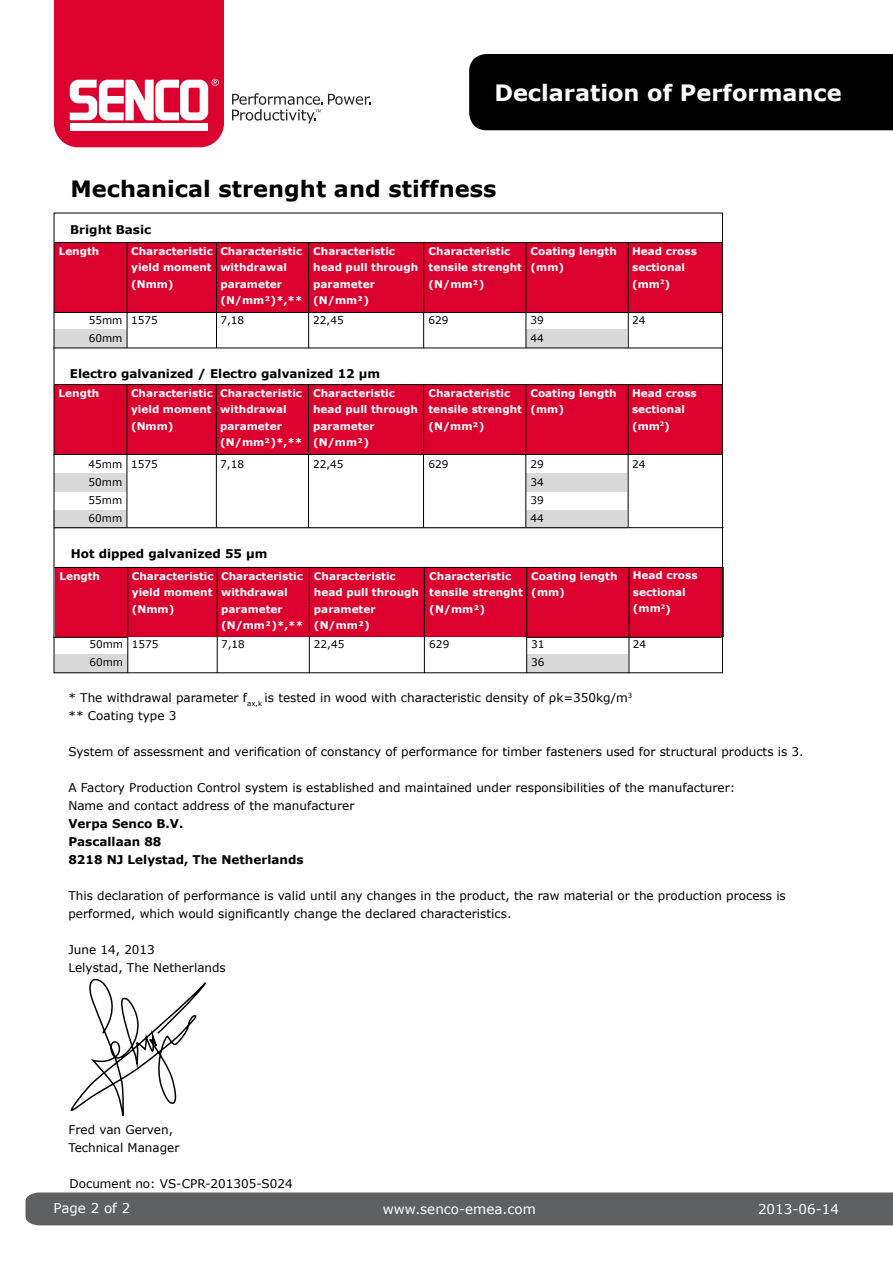
<style>
.page{position:relative;width:893px;height:1263px;background:#fff}
.page>*{position:absolute;margin:0;border:0;box-sizing:border-box;transform-origin:0 0}
.t1{font:700 22.5px "Verdana";color:#000}
.t2{font:700 22.5px "Verdana";color:#fff}
.t3{font:13.5px "Verdana";color:#fff}
.t4{font:12px/18px "Verdana";color:#000}
.t5{font:700 12px/18px "Verdana";color:#000}
.t6{font:700 10.5px/16.5px "Verdana";color:#fff}
.t7{font:10.5px/18px "Verdana";color:#000}
</style>
<div class="page">
<div style="left:54px;top:243px;width:669px;height:69px;background:#dc002e"></div>
<div style="left:54px;top:329px;width:669px;height:19px;background:#d9d9d9"></div>
<hr style="left:55px;top:242px;width:668px;height:1px;background:#000">
<div style="left:54px;top:385px;width:669px;height:69px;background:#dc002e"></div>
<div style="left:54px;top:473px;width:669px;height:19px;background:#d9d9d9"></div>
<div style="left:54px;top:509px;width:668px;height:19px;background:#d9d9d9"></div>
<div style="left:55px;top:568px;width:669px;height:69px;background:#dc002e"></div>
<div style="left:55px;top:654px;width:669px;height:19px;background:#d9d9d9"></div>
<hr style="left:54px;top:567px;width:668px;height:1px;background:#000">
<hr style="left:53px;top:637px;width:669px;height:1px;background:#000">
<div style="left:127px;top:313px;width:399px;height:35px;background:#fff"></div>
<div style="left:628px;top:313px;width:101px;height:37px;background:#fff"></div>
<div style="left:127px;top:455px;width:399px;height:73px;background:#fff"></div>
<div style="left:628px;top:455px;width:101px;height:73px;background:#fff"></div>
<div style="left:128px;top:638px;width:399px;height:35px;background:#fff"></div>
<div style="left:628px;top:638px;width:101px;height:37px;background:#fff"></div>
<hr style="left:127px;top:243px;width:1px;height:105px;background:#000">
<hr style="left:216px;top:243px;width:1px;height:105px;background:#000">
<hr style="left:54px;top:312px;width:668px;height:1px;background:#000">
<hr style="left:308px;top:243px;width:1px;height:105px;background:#000">
<hr style="left:423px;top:243px;width:1px;height:105px;background:#000">
<hr style="left:526px;top:243px;width:1px;height:105px;background:#000">
<hr style="left:628px;top:243px;width:1px;height:105px;background:#000">
<hr style="left:53px;top:348px;width:670px;height:1px;background:#000">
<hr style="left:127px;top:385px;width:1px;height:142px;background:#000">
<hr style="left:216px;top:385px;width:1px;height:142px;background:#000">
<hr style="left:308px;top:385px;width:1px;height:143px;background:#000">
<hr style="left:423px;top:385px;width:1px;height:143px;background:#000">
<hr style="left:525px;top:385px;width:1px;height:143px;background:#000">
<hr style="left:628px;top:385px;width:1px;height:143px;background:#000">
<hr style="left:54px;top:454px;width:669px;height:1px;background:#000">
<hr style="left:54px;top:384px;width:669px;height:1px;background:#000">
<hr style="left:127px;top:568px;width:1px;height:105px;background:#000">
<hr style="left:217px;top:568px;width:1px;height:105px;background:#000">
<hr style="left:309px;top:568px;width:1px;height:105px;background:#000">
<hr style="left:424px;top:568px;width:1px;height:105px;background:#000">
<hr style="left:526px;top:568px;width:1px;height:105px;background:#000">
<hr style="left:629px;top:568px;width:1px;height:105px;background:#000">
<div style="left:469px;top:54px;width:424px;height:76px;background:#000"></div>
<svg style="left:232px;top:93px;width:139px;height:30px"></svg>
<svg style="left:54px;top:0;width:170px;height:147px"></svg>
<div style="left:26px;top:1192px;width:867px;height:33px;background:#5f6062"></div>
<svg style="left:70px;top:978px;width:136px;height:139px"></svg>
<hr style="left:54px;top:527px;width:670px;height:1px;background:#000">
<h1 class="t2" style="left:494px;top:77px;width:349px">Declaration of Performance</h1>
<h1 class="t1" style="left:71px;top:173px;width:427px">Mechanical strenght and stiffness</h1>
<p class="t5" style="left:70px;top:220px;width:83px">Bright Basic</p>
<p class="t6" style="left:59px;top:242px;width:42px">Length</p>
<p class="t6" style="left:131px;top:242px;width:83px">Characteristic yield moment (Nmm)</p>
<p class="t6" style="left:220px;top:242px;width:84px">Characteristic withdrawal parameter (N/mm²)*,**</p>
<p class="t6" style="left:313px;top:242px;width:106px">Characteristic head pull through parameter (N/mm²)</p>
<p class="t6" style="left:429px;top:242px;width:95px">Characteristic tensile strenght (N/mm²)</p>
<p class="t6" style="left:531px;top:242px;width:88px">Coating length (mm)</p>
<p class="t7" style="left:89px;top:311px;width:35px">55mm<br>60mm</p>
<p class="t7" style="left:131px;top:311px;width:28px">1575</p>
<p class="t7" style="left:220px;top:311px;width:25px">7,18</p>
<p class="t7" style="left:313px;top:311px;width:32px">22,45</p>
<p class="t7" style="left:429px;top:311px;width:22px">629</p>
<p class="t7" style="left:531px;top:311px;width:15px">39<br>44</p>
<p class="t5" style="left:70px;top:364px;width:312px">Electro galvanized / Electro galvanized 12 μm</p>
<p class="t6" style="left:632px;top:242px;width:66px">Head cross sectional (mm<sup>2</sup>)</p>
<p class="t7" style="left:632px;top:311px;width:15px">24</p>
<p class="t6" style="left:59px;top:384px;width:42px">Length</p>
<p class="t6" style="left:632px;top:384px;width:66px">Head cross sectional (mm<sup>2</sup>)</p>
<p class="t7" style="left:89px;top:455px;width:35px;text-align:justify">45mm 50mm 55mm 60mm</p>
<p class="t7" style="left:131px;top:455px;width:28px">1575</p>
<p class="t7" style="left:220px;top:455px;width:25px">7,18</p>
<p class="t7" style="left:313px;top:455px;width:32px">22,45</p>
<p class="t7" style="left:428px;top:455px;width:22px">629</p>
<p class="t7" style="left:530px;top:455px;width:15px;text-align:justify">29<br>34<br>39<br>44</p>
<p class="t7" style="left:632px;top:455px;width:15px">24</p>
<p class="t6" style="left:131px;top:384px;width:83px">Characteristic yield moment (Nmm)</p>
<p class="t6" style="left:220px;top:384px;width:84px">Characteristic withdrawal parameter (N/mm²)*,**</p>
<p class="t6" style="left:313px;top:384px;width:106px">Characteristic head pull through parameter (N/mm²)</p>
<p class="t6" style="left:428px;top:384px;width:95px">Characteristic tensile strenght (N/mm²)</p>
<p class="t6" style="left:530px;top:384px;width:88px">Coating length (mm)</p>
<p class="t5" style="left:71px;top:544px;width:198px">Hot dipped galvanized 55 μm</p>
<p class="t6" style="left:59px;top:567px;width:42px">Length</p>
<p class="t6" style="left:132px;top:567px;width:83px">Characteristic yield moment (Nmm)</p>
<p class="t6" style="left:221px;top:567px;width:84px">Characteristic withdrawal parameter (N/mm²)*,**</p>
<p class="t6" style="left:314px;top:567px;width:106px">Characteristic head pull through parameter (N/mm²)</p>
<p class="t6" style="left:429px;top:567px;width:95px">Characteristic tensile strenght (N/mm²)</p>
<p class="t6" style="left:531px;top:567px;width:88px">Coating length (mm)</p>
<p class="t6" style="left:633px;top:567px;width:66px">Head cross sectional (mm<sup>2</sup>)</p>
<p class="t7" style="left:132px;top:635px;width:28px">1575</p>
<p class="t7" style="left:221px;top:635px;width:25px">7,18</p>
<p class="t7" style="left:314px;top:635px;width:32px">22,45</p>
<p class="t7" style="left:429px;top:635px;width:22px">629</p>
<p class="t7" style="left:633px;top:635px;width:15px">24</p>
<p class="t7" style="left:89px;top:635px;width:35px">50mm<br>60mm</p>
<p class="t7" style="left:531px;top:635px;width:15px">31<br>36</p>
<p class="t4" style="left:68px;top:689px;width:565px">* The withdrawal parameter f<sub>ax,k</sub> is tested in wood with characteristic density of ρk=350kg/m<sup>3 </sup>** Coating type 3</p>
<p class="t4" style="left:68px;top:743px;width:737px">System of assessment and verification of constancy of performance for timber fasteners used for structural products is 3.</p>
<p class="t4" style="left:68px;top:779px;width:668px">A Factory Production Control system is established and maintained under responsibilities of the manufacturer:</p>
<p class="t4" style="left:68px;top:797px;width:288px">Name and contact address of the manufacturer</p>
<p class="t5" style="left:68px;top:814px;width:237px">Verpa Senco B.V.<br>Pascallaan 88<br>8218 NJ Lelystad, The Netherlands</p>
<p class="t4" style="left:68px;top:887px;width:719px">This declaration of performance is valid until any changes in the product, the raw material or the production process is performed, which would significantly change the declared characteristics.</p>
<p class="t4" style="left:68px;top:941px;width:159px">June 14, 2013<br>Lelystad, The Netherlands</p>
<p class="t4" style="left:69px;top:1121px;width:112px">Fred van Gerven,<br>Technical Manager</p>
<p class="t4" style="left:70px;top:1175px;width:225px">Document no: VS-CPR-201305-S024</p>
<p class="t3" style="left:54px;top:1198px;width:78px">Page 2 of 2</p>
<p class="t3" style="left:383px;top:1200px;width:155px">www.senco-emea.com</p>
<p class="t3" style="left:758px;top:1200px;width:82px">2013-06-14</p>
</div>
